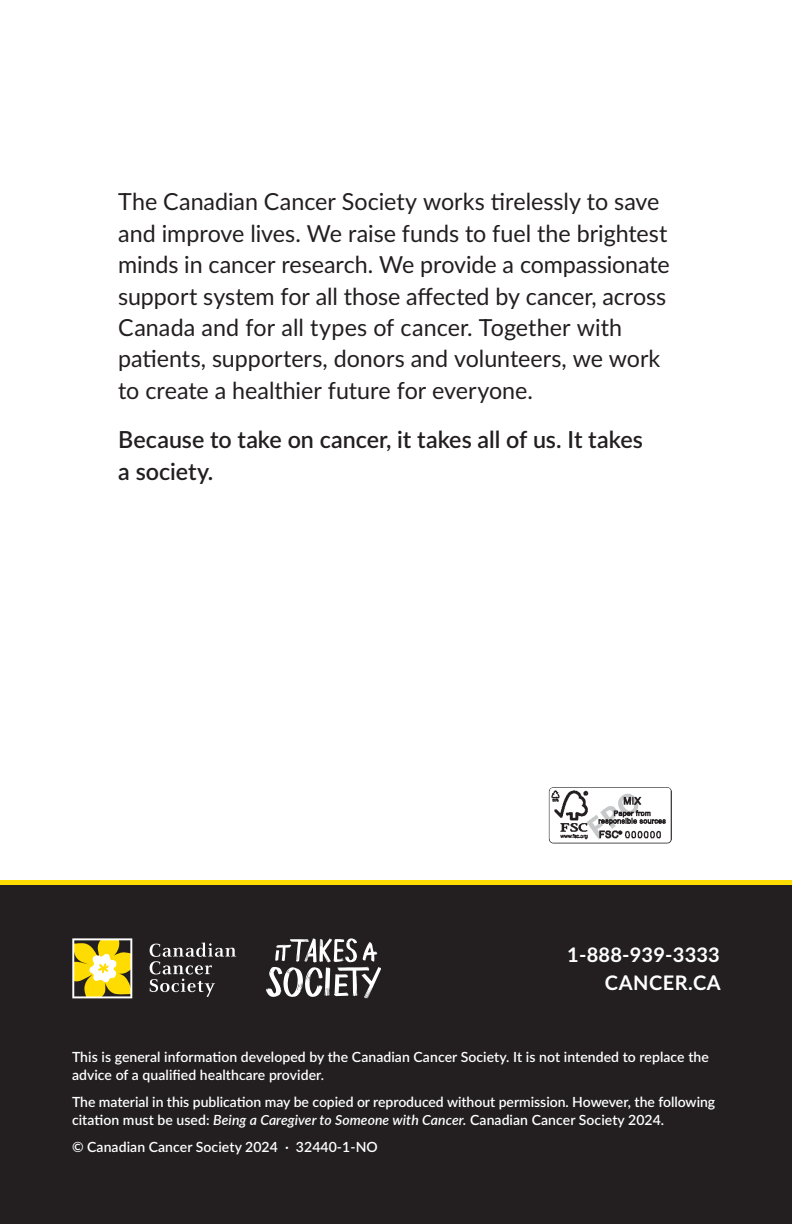
<style>
.page{position:relative;width:792px;height:1224px;background:#fff}
.page>*{position:absolute;margin:0;border:0;box-sizing:border-box;transform-origin:0 0}
.Deck_-_About_brochure{font:23.6px/31.4px "Lato";color:#231f20}
.OBC-ContactInfo{font:20px/28px "Lato";letter-spacing:.01em;color:#fff;text-align:right}
.OBC-DisclaimerCopyright{font:14px/18px "Lato";letter-spacing:.005em;color:#fff}
.s1{font-weight:600;font-style:italic}
</style>
<div class="page">
<div style="left:0;top:884px;width:792px;height:340px;background:#231f20"></div>
<hr style="left:0;top:880px;width:792px;height:4px;background:#ffdc01">
<svg style="left:551px;top:787px;width:121px;height:55px"></svg>
<img style="left:549px;top:788px;width:122px;height:55px">
<svg style="left:266px;top:938px;width:115px;height:60px"></svg>
<svg style="left:150px;top:943px;width:86px;height:54px"></svg>
<svg style="left:72px;top:938px;width:60px;height:60px;background:#d3bf46"></svg>
<p class="Deck_-_About_brochure" style="left:118px;top:185px;width:553px">The Canadian Cancer Society works tirelessly to save and improve lives. We raise funds to fuel the brightest minds in cancer research. We provide a compassionate support system for all those affected by cancer, across Canada and for all types of cancer. Together with patients, supporters, donors and volunteers, we work to create a healthier future for everyone.</p>
<p class="Deck_-_About_brochure" style="left:118px;top:423px;width:526px">Because to take on cancer, it takes all of us. It takes a society.</p>
<p class="OBC-ContactInfo" style="left:567px;top:940px;width:155px">1-888-939-3333<br>CANCER.CA</p>
<p class="OBC-DisclaimerCopyright" style="left:72px;top:1047px;width:638px">This is general information developed by the Canadian Cancer Society. It is not intended to replace the advice of a qualified healthcare provider.</p>
<p class="OBC-DisclaimerCopyright" style="left:72px;top:1092px;width:645px">The material in this publication may be copied or reproduced without permission. However, the following citation must be used: <span class="s1">Being a Caregiver to Someone with Cancer.</span> Canadian Cancer Society 2024.</p>
<p class="OBC-DisclaimerCopyright" style="left:72px;top:1137px;width:307px">© Canadian Cancer Society 2024 · 32440-1-NO</p>
</div>
